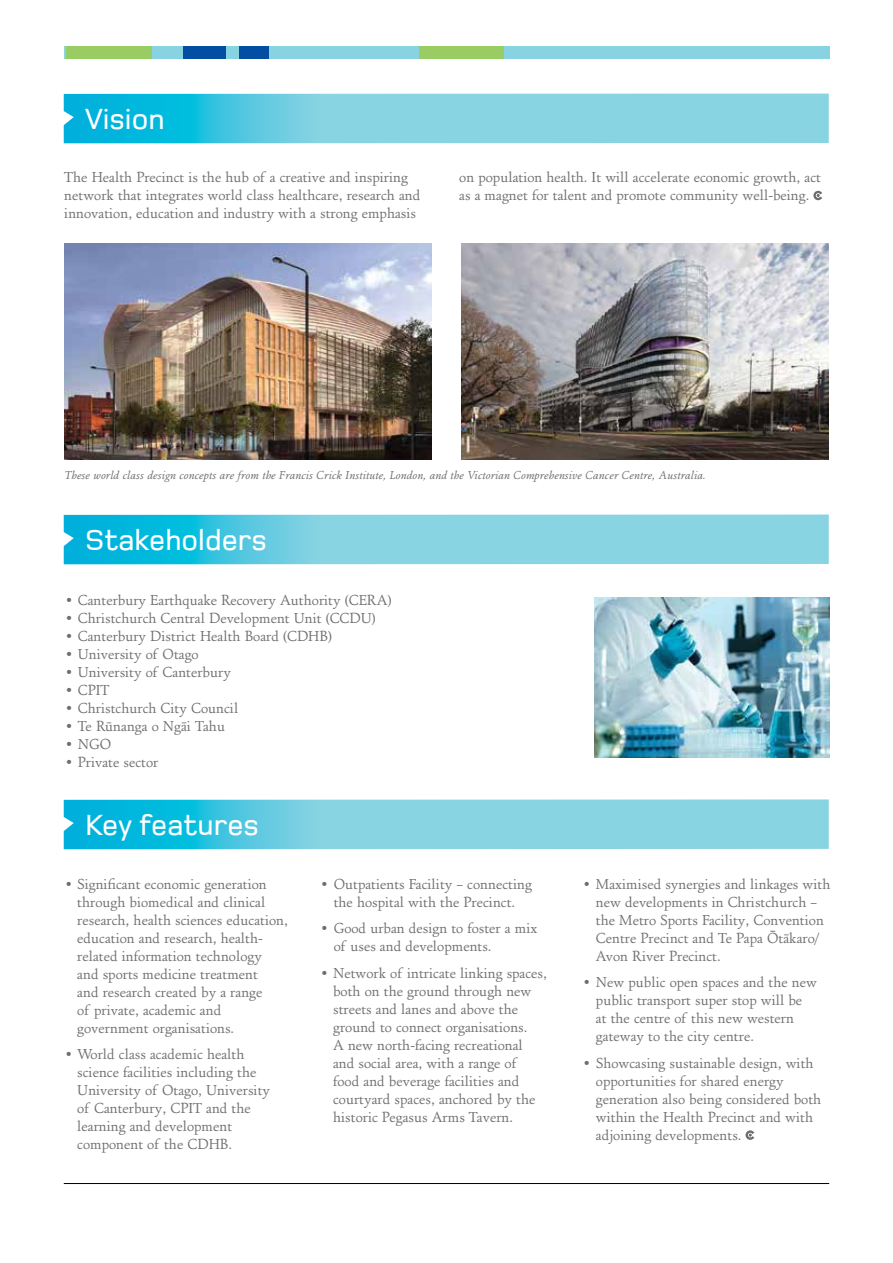
<style>
.page{position:relative;width:893px;height:1263px;background:#fff}
.page>*{position:absolute;margin:0;border:0;box-sizing:border-box;transform-origin:0 0}
.t1{font:500 30px "Foundry Monoline";color:#fff}
.t2{font:15px/18px "Foundry Old Style OT2";color:#6d6e71}
.t3{font:12px "Foundry Old Style OT2 Nor Ita";color:#6d6e71}
</style>
<div class="page">
<div style="left:64px;top:46px;width:766px;height:13px;background:#87d3e2"></div>
<div style="left:67px;top:46px;width:85px;height:13px;background:#99cc63"></div>
<div style="left:184px;top:46px;width:42px;height:13px;background:#034ea2"></div>
<div style="left:239px;top:46px;width:30px;height:13px;background:#034ea2"></div>
<div style="left:419px;top:46px;width:85px;height:13px;background:#99cc63"></div>
<svg style="left:64px;top:94px;width:765px;height:49px;background:#69cde1"></svg>
<hr style="left:64px;top:1183px;width:765px;height:1px;background:#000">
<svg style="left:813px;top:191px;width:9px;height:9px"></svg>
<svg style="left:745px;top:1130px;width:9px;height:10px"></svg>
<svg style="left:64px;top:799px;width:765px;height:50px;background:#6bcde1"></svg>
<svg style="left:64px;top:514px;width:765px;height:50px;background:#6bcee1"></svg>
<img style="left:64px;top:244px;width:368px;height:215px">
<img style="left:462px;top:244px;width:367px;height:215px">
<img style="left:594px;top:597px;width:235px;height:160px">
<h1 class="t1" style="left:85px;top:103px;width:81px">Vision</h1>
<p class="t2" style="left:64px;top:168px;width:358px">The Health Precinct is the hub of a creative and inspiring network that integrates world class healthcare, research and innovation, education and industry with a strong emphasis</p>
<p class="t2" style="left:459px;top:168px;width:363px">on population health. It will accelerate economic growth, act as a magnet for talent and promote community well-being.</p>
<p class="t3" style="left:64px;top:467px;width:642px">These world class design concepts are from the Francis Crick Institute, London, and the Victorian Comprehensive Cancer Centre, Australia.</p>
<h1 class="t1" style="left:85px;top:524px;width:183px">Stakeholders</h1>
<p class="t2" style="left:64px;top:590px;width:329px">• Canterbury Earthquake Recovery Authority (CERA)</p>
<p class="t2" style="left:64px;top:608px;width:313px">• Christchurch Central Development Unit (CCDU)</p>
<p class="t2" style="left:64px;top:626px;width:269px">• Canterbury District Health Board (CDHB)</p>
<p class="t2" style="left:64px;top:644px;width:136px">• University of Otago</p>
<p class="t2" style="left:64px;top:662px;width:168px">• University of Canterbury</p>
<p class="t2" style="left:64px;top:680px;width:47px">• CPIT</p>
<p class="t2" style="left:64px;top:698px;width:175px">• Christchurch City Council</p>
<p class="t2" style="left:64px;top:716px;width:162px">• Te Rūnanga o Ngāi Tahu</p>
<p class="t2" style="left:64px;top:734px;width:48px">• NGO</p>
<p class="t2" style="left:64px;top:752px;width:96px">• Private sector</p>
<h1 class="t1" style="left:85px;top:809px;width:175px">Key features</h1>
<p class="t2" style="left:77px;top:874px;width:212px;text-indent:-14px">• Significant economic generation through biomedical and clinical research, health sciences education, education and research, health&shy;related information technology<br>and sports medicine treatment<br>and research created by a range<br>of private, academic and government organisations.</p>
<p class="t2" style="left:77px;top:1045px;width:194px;text-indent:-13px">• World class academic health science facilities including the<br>University of Otago, University of Canterbury, CPIT and the learning and development component of the CDHB.</p>
<p class="t2" style="left:320px;top:874px;width:214px;text-align:center">• Outpatients Facility – connecting the hospital with the Precinct.</p>
<p class="t2" style="left:334px;top:919px;width:205px;text-indent:-14px">• Good urban design to foster a mix of uses and developments.</p>
<p class="t2" style="left:333px;top:963px;width:215px;text-indent:-14px">• Network of intricate linking spaces, both on the ground through new streets and lanes and above the ground to connect organisations.<br>A new north-facing recreational and social area, with a range of food and beverage facilities and courtyard spaces, anchored by the historic Pegasus Arms Tavern.</p>
<p class="t2" style="left:596px;top:874px;width:236px;text-indent:-14px">• Maximised synergies and linkages with new developments in Christchurch – the Metro Sports Facility, Convention Centre Precinct and Te Papa Ōtākaro/ Avon River Precinct.</p>
<p class="t2" style="left:596px;top:973px;width:222px;text-indent:-14px">• New public open spaces and the new public transport super stop will be<br>at the centre of this new western gateway to the city centre.</p>
<p class="t2" style="left:596px;top:1053px;width:227px;text-indent:-14px">• Showcasing sustainable design, with opportunities for shared energy generation also being considered both within the Health Precinct and with adjoining developments.</p>
</div>
